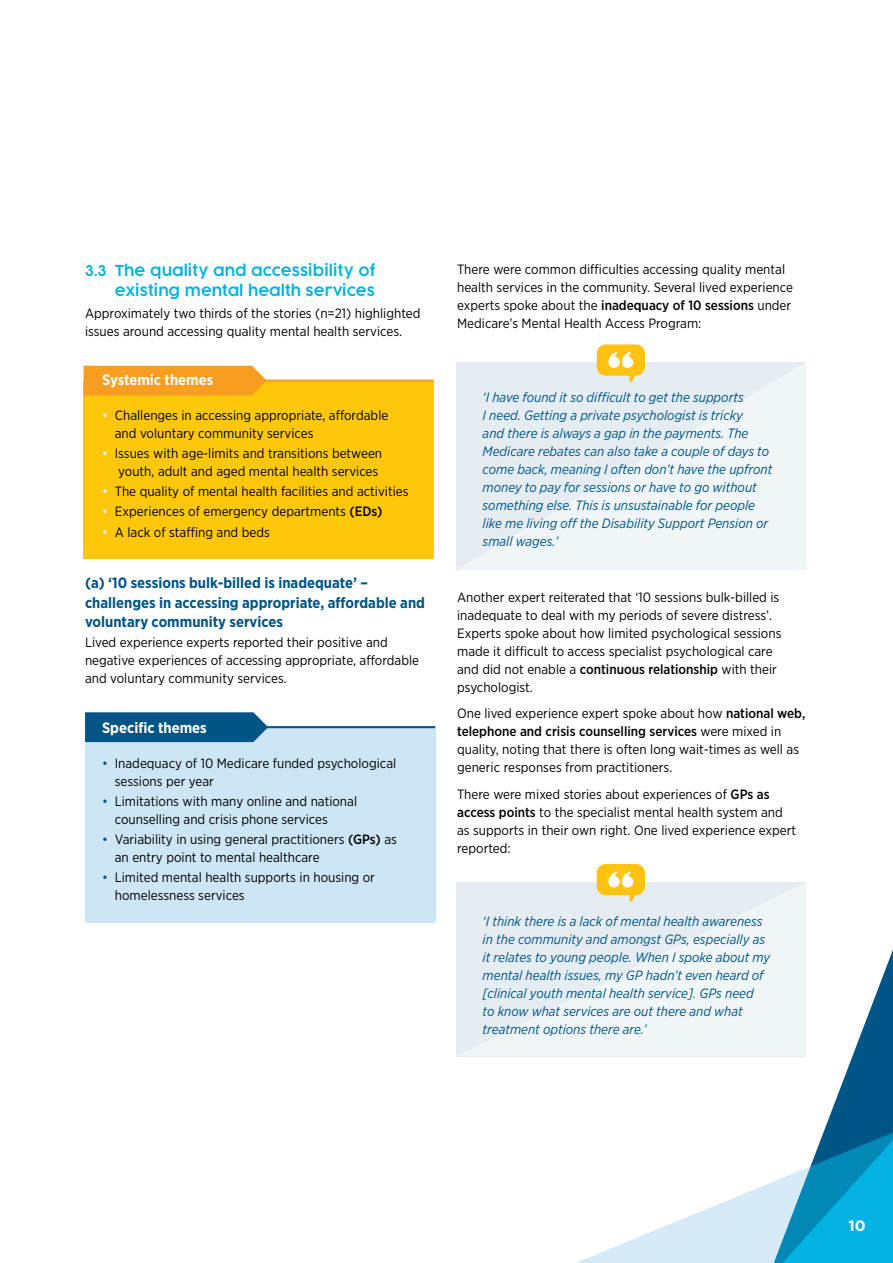
<style>
.page{position:relative;width:893px;height:1263px;background:#fff}
.page>*{position:absolute;margin:0;border:0;box-sizing:border-box;transform-origin:0 0}
.t1{font:700 15px/19.5px "Gotham Narrow";color:#005587}
.t2{font:300 15px/19.5px "Cocogoose Pro";color:#04b3e2;text-align:right}
.t3{font:700 15px "Gotham Narrow";color:#fff}
.t4{font:700 15px "Gotham";color:#fff}
.t5{font:13.5px/18px "Gotham Narrow";color:#000}
.t6{font:italic 13.5px/18px "Gotham Narrow";color:#005587}
.s1{color:#fff}
.s2{font-weight:500}
.s3{color:#005587}
</style>
<div class="page">
<svg style="left:576px;top:1183px;width:193px;height:80px"></svg>
<svg style="left:769px;top:950px;width:124px;height:313px"></svg>
<svg style="left:456px;top:362px;width:350px;height:208px;fill:#eef3f7"></svg>
<svg style="left:597px;top:344px;width:48px;height:38px;background:#f9d35c"></svg>
<div style="left:85px;top:727px;width:350px;height:196px;background:#cde6f5"></div>
<hr style="left:106px;top:726px;width:329px;height:2px;background:#005587">
<svg style="left:85px;top:712px;width:183px;height:30px;background:#0b5c8c"></svg>
<div style="left:84px;top:381px;width:350px;height:177px;background:#ffc709"></div>
<hr style="left:105px;top:380px;width:329px;height:2px;background:#f99d20">
<div style="left:84px;top:366px;width:183px;height:29px;background:#f99d20"></div>
<svg style="left:456px;top:882px;width:350px;height:174px;fill:#f0f5f8"></svg>
<svg style="left:597px;top:864px;width:48px;height:38px;background:#f9d25c"></svg>
<p class="t2" style="left:85px;top:261px;width:292px">3.3 The quality and accessibility of existing mental health services</p>
<p class="t5" style="left:85px;top:304px;width:337px">Approximately two thirds of the stories (n=21) highlighted issues around accessing quality mental health services.</p>
<p class="t3" style="left:102px;top:370px;width:113px">Systemic themes</p>
<p class="t5" style="left:115px;top:406px;width:275px;text-indent:-13px"><span class="s1">•</span> Challenges in accessing appropriate, affordable and voluntary community services</p>
<p class="t5" style="left:102px;top:444px;width:282px;text-align:right"><span class="s1">•</span> Issues with age-limits and transitions between youth, adult and aged mental health services</p>
<p class="t5" style="left:102px;top:482px;width:308px"><span class="s1">•</span> The quality of mental health facilities and activities</p>
<p class="t5" style="left:102px;top:502px;width:282px"><span class="s1">•</span> Experiences of emergency departments <span class="s2">(EDs)</span></p>
<p class="t5" style="left:102px;top:522px;width:169px"><span class="s1">•</span> A lack of staffing and beds</p>
<p class="t1" style="left:85px;top:573px;width:341px">(a) ‘10 sessions bulk-billed is inadequate’ – challenges in accessing appropriate, affordable and voluntary community services</p>
<p class="t5" style="left:85px;top:633px;width:336px">Lived experience experts reported their positive and negative experiences of accessing appropriate, affordable and voluntary community services.</p>
<p class="t3" style="left:102px;top:718px;width:106px">Specific themes</p>
<p class="t5" style="left:115px;top:754px;width:283px;text-indent:-13px"><span class="s3">•</span> Inadequacy of 10 Medicare funded psychological sessions per year</p>
<p class="t5" style="left:115px;top:792px;width:244px;text-indent:-13px"><span class="s3">•</span> Limitations with many online and national counselling and crisis phone services</p>
<p class="t5" style="left:115px;top:830px;width:284px;text-indent:-13px"><span class="s3">•</span> Variability in using general practitioners <span class="s2">(GPs)</span> as an entry point to mental healthcare</p>
<p class="t5" style="left:115px;top:868px;width:262px;text-indent:-13px"><span class="s3">•</span> Limited mental health supports in housing or homelessness services</p>
<p class="t5" style="left:457px;top:260px;width:337px">There were common difficulties accessing quality mental health services in the community. Several lived experience experts spoke about the <span class="s2">inadequacy of 10 sessions</span> under Medicare’s Mental Health Access Program:</p>
<p class="t6" style="left:483px;top:388px;width:291px">‘I have found it so difficult to get the supports<br>I need. Getting a private psychologist is tricky<br>and there is always a gap in the payments. The Medicare rebates can also take a couple of days to come back, meaning I often don’t have the upfront money to pay for sessions or have to go without something else. This is unsustainable for people like me living off the Disability Support Pension or small wages.’</p>
<p class="t5" style="left:457px;top:588px;width:326px">Another expert reiterated that ‘10 sessions bulk-billed is inadequate to deal with my periods of severe distress’.<br>Experts spoke about how limited psychological sessions made it difficult to access specialist psychological care and did not enable a <span class="s2">continuous relationship</span> with their psychologist.</p>
<p class="t5" style="left:457px;top:704px;width:350px">One lived experience expert spoke about how <span class="s2">national web, telephone and crisis counselling services</span> were mixed in quality, noting that there is often long wait-times as well as generic responses from practitioners.</p>
<p class="t5" style="left:457px;top:785px;width:341px">There were mixed stories about experiences of <span class="s2">GPs as access points</span> to the specialist mental health system and as supports in their own right. One lived experience expert reported:</p>
<p class="t6" style="left:483px;top:912px;width:289px">‘I think there is a lack of mental health awareness in the community and amongst GPs, especially as it relates to young people. When I spoke about my mental health issues, my GP hadn’t even heard of [clinical youth mental health service]. GPs need<br>to know what services are out there and what treatment options there are.’</p>
<p class="t4" style="left:848px;top:1215px;width:19px">10</p>
</div>
